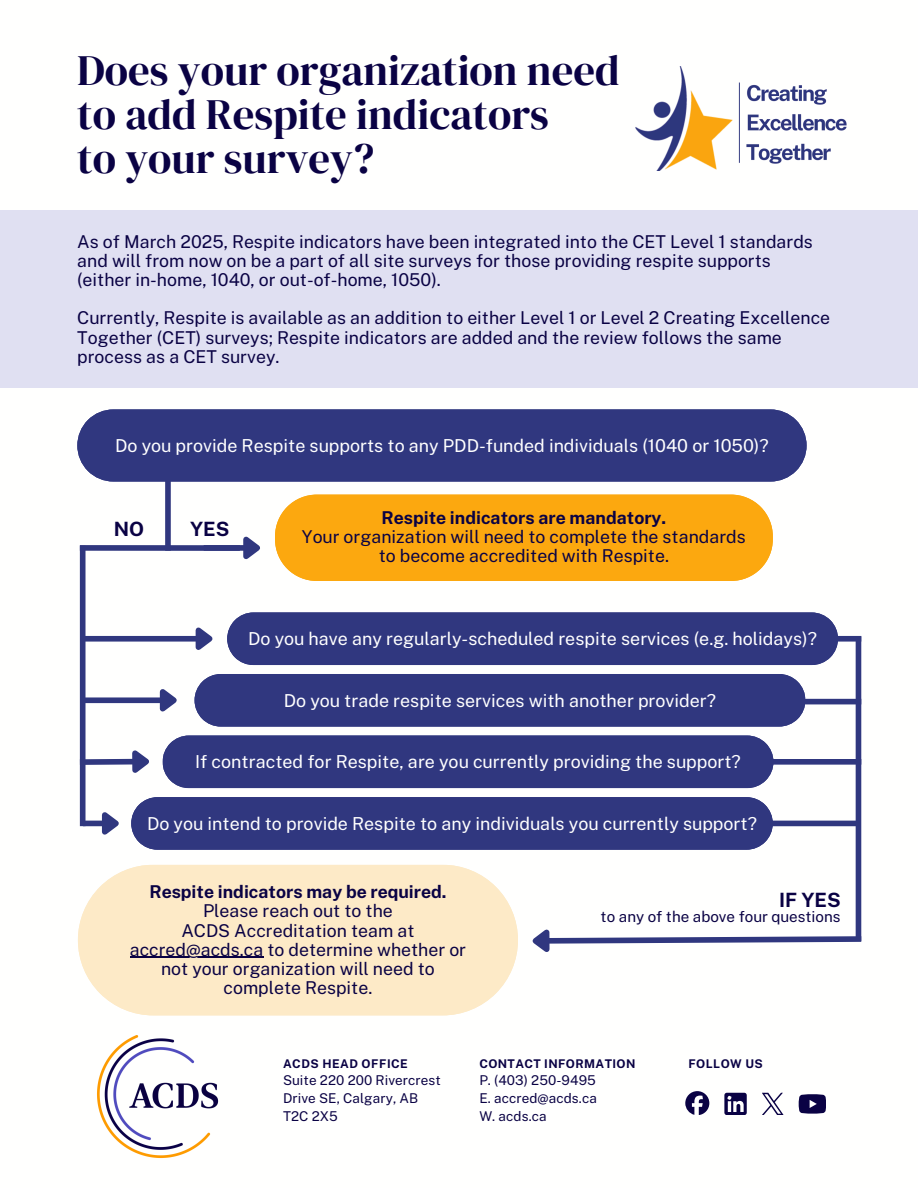
<style>
.page{position:relative;width:918px;height:1188px;background:#fff}
.page>*{position:absolute;margin:0;border:0;box-sizing:border-box;transform-origin:0 0}
.t1{font:42.75px/43.8px "DM Serif Display";color:#0a0244}
.t2{font:700 19.65px "Public Sans";color:#0a0244}
.t3{font:17.85px "Public Sans";color:#fff}
.t4{font:17.7px/19.2px "Public Sans";color:#0a0244;text-align:center}
.t5{font:15.15px "Public Sans";color:#0a0244}
.t6{font:13.5px/18px "Public Sans";letter-spacing:.005em;color:#0a0244}
.t7{font:700 12px "Public Sans";letter-spacing:.04em;color:#0a0244}
.s1{font-weight:700}
</style>
<div class="page">
<div style="left:0;top:210px;width:918px;height:178px;background:#e0e0f2"></div>
<div style="left:77px;top:409px;width:729px;height:72px;background:#30377f"></div>
<div style="left:227px;top:612px;width:611px;height:53px;background:#30377f"></div>
<div style="left:275px;top:495px;width:498px;height:86px;background:#fca80f"></div>
<img style="left:635px;top:67px;width:212px;height:103px">
<img style="left:97px;top:1035px;width:122px;height:123px">
<svg style="left:685px;top:1091px;width:24px;height:24px"></svg>
<svg style="left:724px;top:1093px;width:23px;height:22px"></svg>
<svg style="left:762px;top:1093px;width:22px;height:22px"></svg>
<svg style="left:799px;top:1094px;width:27px;height:20px"></svg>
<div style="left:195px;top:674px;width:610px;height:53px;background:#30377f"></div>
<div style="left:163px;top:736px;width:610px;height:52px;background:#30377f"></div>
<div style="left:856px;top:636px;width:5px;height:305px;background:#30377f"></div>
<div style="left:165px;top:471px;width:6px;height:80px;background:#30377f"></div>
<svg style="left:240px;top:536px;width:20px;height:24px"></svg>
<div style="left:80px;top:545px;width:160px;height:6px;background:#30377f"></div>
<div style="left:80px;top:546px;width:6px;height:280px;background:#30377f"></div>
<div style="left:82px;top:636px;width:115px;height:6px;background:#30377f"></div>
<svg style="left:191px;top:627px;width:22px;height:23px"></svg>
<div style="left:83px;top:697px;width:78px;height:6px;background:#30377f"></div>
<svg style="left:155px;top:689px;width:22px;height:23px"></svg>
<div style="left:83px;top:821px;width:20px;height:5px;background:#30377f"></div>
<svg style="left:97px;top:812px;width:22px;height:23px"></svg>
<div style="left:822px;top:636px;width:39px;height:6px;background:#30377f"></div>
<div style="left:744px;top:699px;width:117px;height:5px;background:#30377f"></div>
<div style="left:758px;top:759px;width:103px;height:6px;background:#30377f"></div>
<svg style="left:532px;top:921px;width:330px;height:31px"></svg>
<svg style="left:78px;top:865px;width:440px;height:150px;background:#fcebca"></svg>
<div style="left:131px;top:797px;width:642px;height:53px;background:#30377f"></div>
<hr style="left:130px;top:957px;width:133px;height:1px;background:#0a0244">
<div style="left:80px;top:759px;width:54px;height:6px;background:#30377f"></div>
<svg style="left:127px;top:750px;width:22px;height:23px"></svg>
<div style="left:757px;top:821px;width:101px;height:5px;background:#30377f"></div>
<h4 class="t1" style="left:77px;top:48px;width:544px">Does your organization need to add Respite indicators</h4>
<h4 class="t1" style="left:77px;top:136px;width:299px">to your survey?</h4>
<p class="t4" style="left:77px;top:232px;width:737px;text-align:left">As of March 2025, Respite indicators have been integrated into the CET Level 1 standards and will from now on be a part of all site surveys for those providing respite supports (either in-home, 1040, or out-of-home, 1050).</p>
<h4 class="t4" style="left:77px;top:308px;width:754px;text-align:left">Currently, Respite is available as an addition to either Level 1 or Level 2 Creating Excellence<br>Together (CET) surveys; Respite indicators are added and the review follows the same process as a CET survey.</h4>
<h3 class="t3" style="left:115px;top:435px;width:655px">Do you provide Respite supports to any PDD-funded individuals (1040 or 1050)?</h3>
<h3 class="t2" style="left:114px;top:517px;width:32px">NO</h3>
<p class="t2" style="left:190px;top:517px;width:41px">YES</p>
<p class="t4" style="left:302px;top:508px;width:445px"><span class="s1">Respite indicators are mandatory.<br></span>Your organization will need to complete the standards to become accredited with Respite.</p>
<h1 class="t3" style="left:248px;top:628px;width:570px">Do you have any regularly-scheduled respite services (e.g. holidays)?</h1>
<p class="t3" style="left:284px;top:690px;width:434px">Do you trade respite services with another provider?</p>
<p class="t3" style="left:195px;top:751px;width:547px">If contracted for Respite, are you currently providing the support?</p>
<h3 class="t3" style="left:147px;top:813px;width:611px">Do you intend to provide Respite to any individuals you currently support?</h3>
<p class="t4" style="left:149px;top:882px;width:299px"><span class="s1">Respite indicators may be required.<br></span>Please reach out to the<br>ACDS Accreditation team at</p>
<p class="t4" style="left:130px;top:940px;width:338px">accred@acds.ca to determine whether or not your organization will need to complete Respite.</p>
<p class="t2" style="left:779px;top:888px;width:63px">IF YES</p>
<p class="t5" style="left:601px;top:908px;width:242px">to any of the above four questions</p>
<h2 class="t7" style="left:283px;top:1056px;width:126px">ACDS HEAD OFFICE</h2>
<h2 class="t6" style="left:283px;top:1071px;width:159px">Suite 220 200 Rivercrest<br>Drive SE, Calgary, AB<br>T2C 2X5</h2>
<h2 class="t7" style="left:479px;top:1056px;width:158px">CONTACT INFORMATION</h2>
<p class="t6" style="left:479px;top:1071px;width:118px">P. (403) 250-9495</p>
<p class="t6" style="left:479px;top:1089px;width:119px">E. accred@acds.ca</p>
<p class="t6" style="left:479px;top:1107px;width:69px">W. acds.ca</p>
<h3 class="t7" style="left:688px;top:1056px;width:76px">FOLLOW US</h3>
</div>
